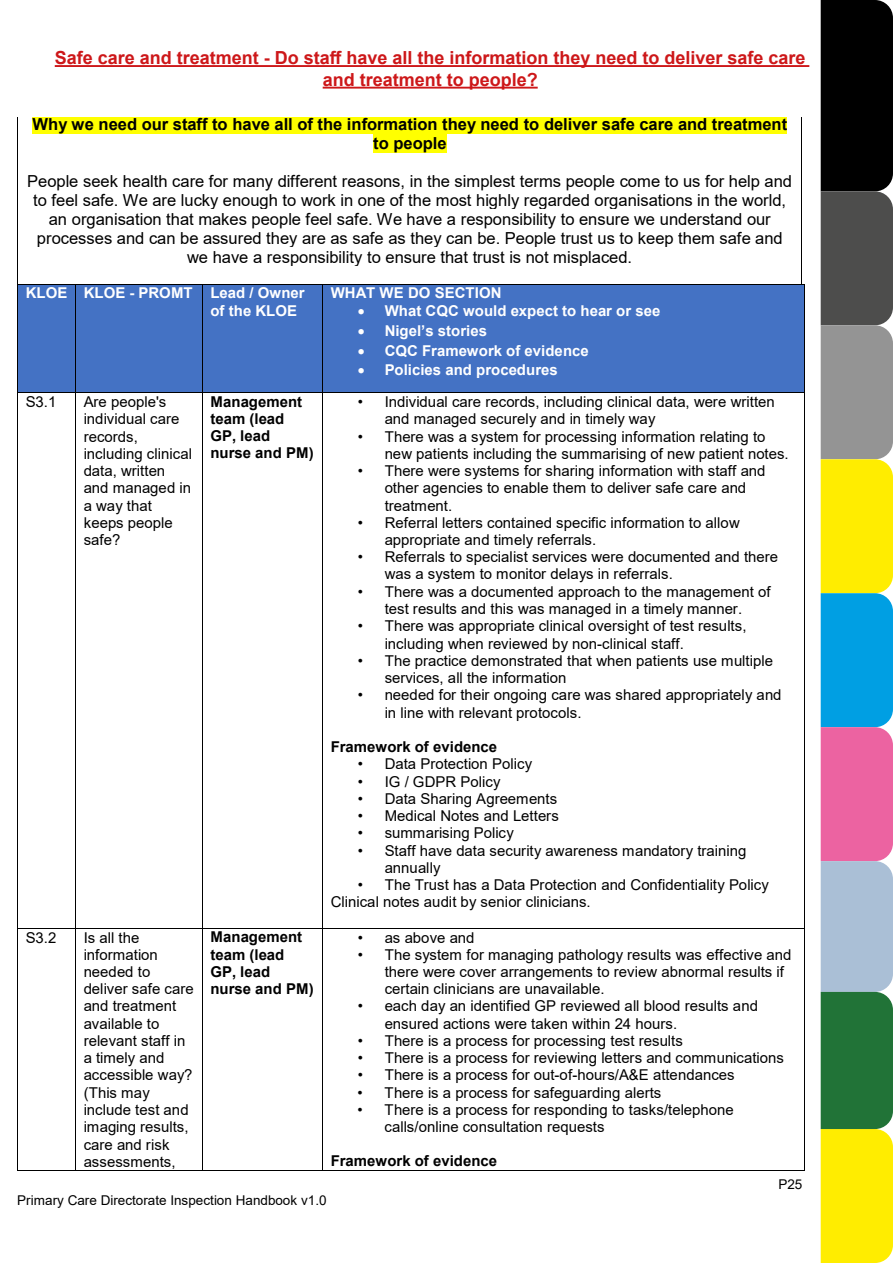
<style>
.page{position:relative;width:893px;height:1263px;background:#fff}
.page>*{position:absolute;margin:0;border:0;box-sizing:border-box;transform-origin:0 0}
.t1{font:700 18px/21.6px "Arial";color:#cd1719;text-align:center}
.t2{font:16.5px/19px "Arial";color:#000;text-align:center}
.t3{font:700 16.5px/19px "Arial";color:#000;text-align:center}
.t4{font:15px/17.2px "Arial";color:#000}
.t5{font:700 15px/17.2px "Arial";letter-spacing:.005em;color:#fff}
.t6{font:700 15px/17.2px "Arial";color:#000}
.t7{font:13.5px "Arial";color:#000}
</style>
<div class="page">
<svg style="left:821px;top:0;width:72px;height:1263px;background:#7d875f"></svg>
<div style="left:32px;top:117px;width:755px;height:17px;background:#ff0"></div>
<div style="left:373px;top:134px;width:73px;height:19px;background:#ff0"></div>
<hr style="left:17px;top:117px;width:1px;height:167px;background:#000">
<hr style="left:802px;top:117px;width:1px;height:167px;background:#000">
<div style="left:18px;top:284px;width:57px;height:108px;background:#4472c4"></div>
<div style="left:76px;top:284px;width:126px;height:108px;background:#4472c4"></div>
<div style="left:203px;top:284px;width:119px;height:108px;background:#4472c4"></div>
<div style="left:323px;top:284px;width:481px;height:108px;background:#4472c4"></div>
<hr style="left:18px;top:284px;width:57px;height:1px;background:#000">
<hr style="left:76px;top:284px;width:126px;height:1px;background:#000">
<hr style="left:203px;top:284px;width:119px;height:1px;background:#000">
<hr style="left:323px;top:284px;width:479px;height:1px;background:#000">
<hr style="left:17px;top:284px;width:1px;height:108px;background:#000">
<hr style="left:75px;top:284px;width:1px;height:108px;background:#000">
<hr style="left:202px;top:284px;width:1px;height:108px;background:#000">
<hr style="left:322px;top:284px;width:1px;height:108px;background:#000">
<hr style="left:804px;top:284px;width:1px;height:108px;background:#000">
<hr style="left:18px;top:392px;width:57px;height:1px;background:#000">
<hr style="left:76px;top:392px;width:126px;height:1px;background:#000">
<hr style="left:203px;top:392px;width:119px;height:1px;background:#000">
<hr style="left:323px;top:392px;width:481px;height:1px;background:#000">
<hr style="left:17px;top:393px;width:1px;height:535px;background:#000">
<hr style="left:75px;top:393px;width:1px;height:535px;background:#000">
<hr style="left:202px;top:393px;width:1px;height:535px;background:#000">
<hr style="left:322px;top:393px;width:1px;height:535px;background:#000">
<hr style="left:804px;top:393px;width:1px;height:535px;background:#000">
<hr style="left:18px;top:928px;width:57px;height:1px;background:#000">
<hr style="left:76px;top:928px;width:126px;height:1px;background:#000">
<hr style="left:203px;top:928px;width:119px;height:1px;background:#000">
<hr style="left:323px;top:928px;width:481px;height:1px;background:#000">
<hr style="left:17px;top:928px;width:1px;height:242px;background:#000">
<hr style="left:18px;top:1170px;width:57px;height:1px;background:#000">
<hr style="left:75px;top:928px;width:1px;height:242px;background:#000">
<hr style="left:76px;top:1170px;width:126px;height:1px;background:#000">
<hr style="left:202px;top:928px;width:1px;height:242px;background:#000">
<hr style="left:203px;top:1170px;width:119px;height:1px;background:#000">
<hr style="left:322px;top:928px;width:1px;height:242px;background:#000">
<hr style="left:323px;top:1170px;width:481px;height:1px;background:#000">
<hr style="left:804px;top:928px;width:1px;height:242px;background:#000">
<hr style="left:55px;top:65px;width:754px;height:2px;background:#cd1719">
<hr style="left:323px;top:87px;width:215px;height:2px;background:#cd1719">
<p class="t1" style="left:55px;top:47px;width:752px">Safe care and treatment - Do staff have all the information they need to deliver safe care and treatment to people?</p>
<p class="t3" style="left:32px;top:115px;width:756px">Why we need our staff to have all of the information they need to deliver safe care and treatment to people</p>
<p class="t2" style="left:27px;top:171px;width:766px">People seek health care for many different reasons, in the simplest terms people come to us for help and to feel safe. We are lucky enough to work in one of the most highly regarded organisations in the world, an organisation that makes people feel safe. We have a responsibility to ensure we understand our processes and can be assured they are as safe as they can be. People trust us to keep them safe and we have a responsibility to ensure that trust is not misplaced.</p>
<p class="t5" style="left:210px;top:284px;width:96px;text-indent:-185px">KLOE KLOE - PROMT Lead / Owner of the KLOE</p>
<p class="t5" style="left:331px;top:284px;width:172px">WHAT WE DO SECTION</p>
<p class="t5" style="left:358px;top:303px;width:304px">• What CQC would expect to hear or see</p>
<p class="t5" style="left:358px;top:322px;width:131px">• Nigel’s stories</p>
<p class="t5" style="left:358px;top:342px;width:233px">• CQC Framework of evidence</p>
<p class="t5" style="left:358px;top:362px;width:202px">• Policies and procedures</p>
<p class="t4" style="left:26px;top:393px;width:32px">S3.1</p>
<p class="t4" style="left:84px;top:393px;width:110px">Are people's individual care records, including clinical data, written and managed in a way that keeps people safe?</p>
<p class="t6" style="left:210px;top:393px;width:105px">Management team (lead<br>GP, lead nurse and PM)</p>
<p class="t4" style="left:385px;top:393px;width:392px;text-indent:-27px">• Individual care records, including clinical data, were written and managed securely and in timely way</p>
<p class="t4" style="left:385px;top:428px;width:406px;text-indent:-27px">• There was a system for processing information relating to new patients including the summarising of new patient notes.</p>
<p class="t4" style="left:385px;top:462px;width:382px;text-indent:-27px">• There were systems for sharing information with staff and other agencies to enable them to deliver safe care and treatment.</p>
<p class="t4" style="left:385px;top:514px;width:357px;text-indent:-27px">• Referral letters contained specific information to allow appropriate and timely referrals.</p>
<p class="t4" style="left:385px;top:548px;width:395px;text-indent:-27px">• Referrals to specialist services were documented and there was a system to monitor delays in referrals.</p>
<p class="t4" style="left:358px;top:583px;width:414px;text-align:center">• There was a documented approach to the management of test results and this was managed in a timely manner.</p>
<p class="t4" style="left:385px;top:617px;width:363px;text-indent:-27px">• There was appropriate clinical oversight of test results, including when reviewed by non-clinical staff.</p>
<p class="t4" style="left:385px;top:652px;width:390px;text-indent:-27px">• The practice demonstrated that when patients use multiple services, all the information</p>
<p class="t4" style="left:385px;top:686px;width:398px;text-indent:-27px">• needed for their ongoing care was shared appropriately and in line with relevant protocols.</p>
<p class="t6" style="left:331px;top:738px;width:168px">Framework of evidence</p>
<p class="t4" style="left:358px;top:755px;width:176px">• Data Protection Policy</p>
<p class="t4" style="left:358px;top:772px;width:145px">• IG / GDPR Policy</p>
<p class="t4" style="left:358px;top:790px;width:201px">• Data Sharing Agreements</p>
<p class="t4" style="left:358px;top:807px;width:203px">• Medical Notes and Letters</p>
<p class="t4" style="left:358px;top:824px;width:158px">• summarising Policy</p>
<p class="t4" style="left:385px;top:841px;width:363px;text-indent:-27px">• Staff have data security awareness mandatory training annually</p>
<p class="t4" style="left:331px;top:876px;width:440px;text-indent:27px">• The Trust has a Data Protection and Confidentiality Policy<br>Clinical notes audit by senior clinicians.</p>
<p class="t4" style="left:26px;top:928px;width:32px">S3.2</p>
<p class="t4" style="left:84px;top:928px;width:111px">Is all the information needed to deliver safe care and treatment available to relevant staff in a timely and accessible way? (This may include test and imaging results, care and risk assessments,</p>
<p class="t6" style="left:210px;top:929px;width:105px">Management team (lead<br>GP, lead nurse and PM)</p>
<p class="t4" style="left:358px;top:928px;width:118px">• as above and</p>
<p class="t4" style="left:385px;top:946px;width:408px;text-indent:-27px">• The system for managing pathology results was effective and there were cover arrangements to review abnormal results if certain clinicians are unavailable.</p>
<p class="t4" style="left:385px;top:997px;width:375px;text-indent:-27px">• each day an identified GP reviewed all blood results and ensured actions were taken within 24 hours.</p>
<p class="t4" style="left:358px;top:1032px;width:327px">• There is a process for processing test results</p>
<p class="t4" style="left:358px;top:1049px;width:428px">• There is a process for reviewing letters and communications</p>
<p class="t4" style="left:358px;top:1066px;width:378px">• There is a process for out-of-hours/A&amp;E attendances</p>
<p class="t4" style="left:358px;top:1084px;width:305px">• There is a process for safeguarding alerts</p>
<p class="t4" style="left:385px;top:1101px;width:351px;text-indent:-27px">• There is a process for responding to tasks/telephone calls/online consultation requests</p>
<p class="t6" style="left:331px;top:1153px;width:168px">Framework of evidence</p>
<p class="t7" style="left:17px;top:1191px;width:311px">Primary Care Directorate Inspection Handbook v1.0</p>
<p class="t7" style="left:778px;top:1175px;width:26px">P25</p>
</div>
